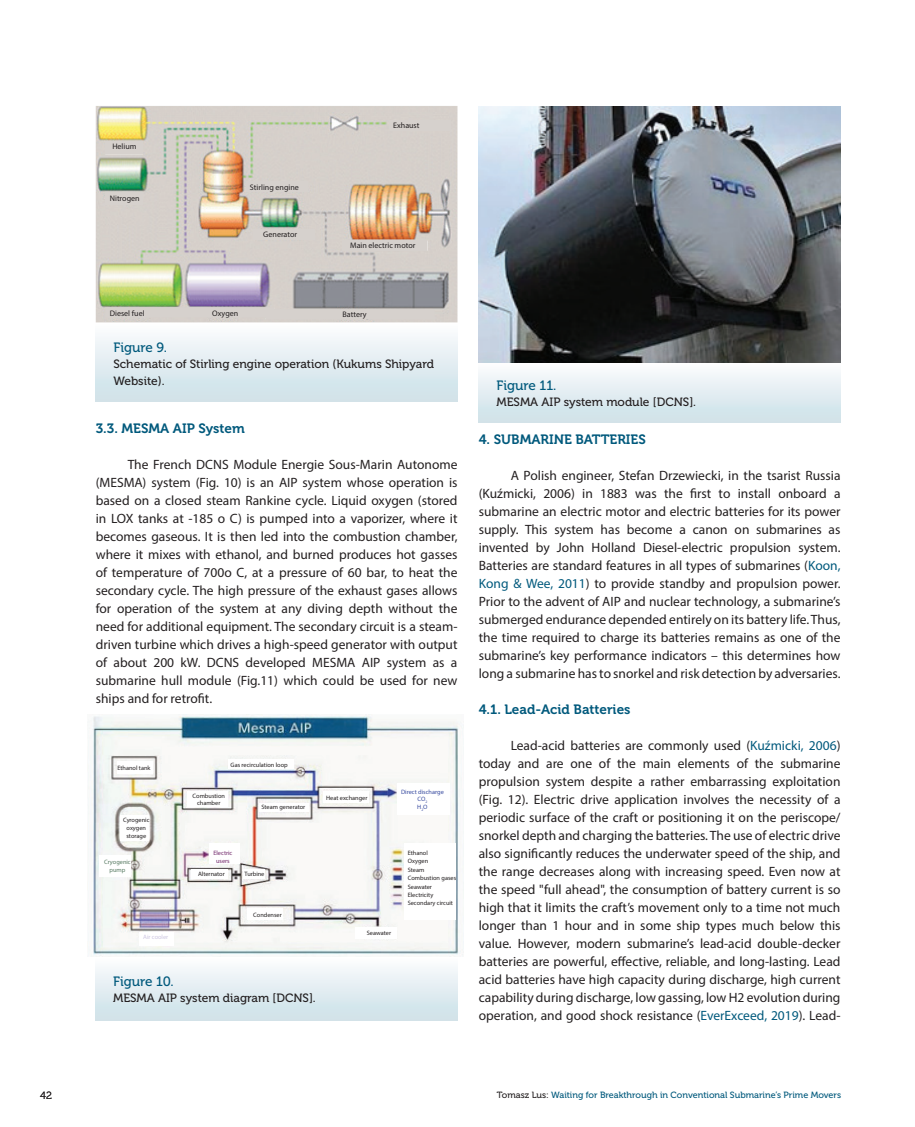
<style>
.page{position:relative;width:915px;height:1127px;background:#fff}
.page>*{position:absolute;margin:0;border:0;box-sizing:border-box;transform-origin:0 0}
.t1{font:13.5px/18px "Myriad Pro";color:#231f20;text-align:justify}
.t2{font:13.5px "Museo 700";color:#00597c}
.t3{font:13.5px "Museo 500";color:#00597c}
.t4{font:12px/16.5px "Museo 500";color:#231f20}
.t5{font:10.5px "Museo 300";color:#231f20}
.t6{font:9px "Museo 500";color:#00597c}
.t7{font:8.1px "Myriad Pro";color:#231f20}
.t8{font:6.3px/8.4px "Myriad Pro";color:#231f20;text-align:center}
.t9{font:6.3px/7.5px "Myriad Pro";color:#384ba0;text-align:center}
.t10{font:6.3px/7.5px "Myriad Pro";color:#72296b;text-align:center}
.t11{font:6.3px/7.5px "Myriad Pro";color:#587b63;text-align:center}
.t12{font:6.3px "Myriad Pro";color:#ccc5e1}
.s1{color:#00597c}
.s2{color:#231f20}
</style>
<div class="page">
<div style="left:96px;top:323px;width:361px;height:78px;background:linear-gradient(to bottom,#fcfdfe,#cde1e8)"></div>
<div style="left:95px;top:957px;width:362px;height:63px;background:linear-gradient(to bottom,#fdfcfe,#cce1e8)"></div>
<div style="left:478px;top:362px;width:362px;height:60px;background:linear-gradient(to bottom,#fdfcfe,#cde1e8)"></div>
<img style="left:478px;top:106px;width:362px;height:256px">
<img style="left:96px;top:106px;width:361px;height:216px">
<div style="left:105px;top:142px;width:38px;height:12px;background:#d6d1cd"></div>
<div style="left:105px;top:192px;width:38px;height:12px;background:#d6d1cd"></div>
<svg style="left:105px;top:307px;width:329px;height:12px;background:#d1ccc8"></svg>
<div style="left:254px;top:230px;width:61px;height:10px;background:#d6d1cd"></div>
<div style="left:246px;top:182px;width:61px;height:10px;background:#d6d1cd"></div>
<div style="left:389px;top:120px;width:61px;height:10px;background:#d6d1cd"></div>
<div style="left:342px;top:241px;width:85px;height:10px;background:#d6d1cd"></div>
<img style="left:88px;top:715px;width:375px;height:242px">
<div style="left:117px;top:761px;width:35px;height:13px;background:#fff"></div>
<div style="left:120px;top:815px;width:29px;height:25px;background:#fff"></div>
<div style="left:99px;top:855px;width:32px;height:21px;background:#fff"></div>
<div style="left:139px;top:932px;width:34px;height:13px;background:#fff"></div>
<div style="left:209px;top:843px;width:31px;height:21px;background:#fff"></div>
<div style="left:187px;top:791px;width:41px;height:16px;background:#fff"></div>
<div style="left:228px;top:759px;width:65px;height:9px;background:#fff"></div>
<div style="left:397px;top:783px;width:52px;height:32px;background:#fff"></div>
<div style="left:403px;top:843px;width:52px;height:76px;background:#fff"></div>
<div style="left:355px;top:928px;width:42px;height:11px;background:#fff"></div>
<div style="left:247px;top:908px;width:36px;height:11px;background:#fff"></div>
<div style="left:191px;top:869px;width:37px;height:9px;background:#fff"></div>
<div style="left:243px;top:869px;width:21px;height:9px;background:#fff"></div>
<div style="left:259px;top:803px;width:50px;height:8px;background:#fff"></div>
<div style="left:323px;top:791px;width:46px;height:12px;background:#fff"></div>
<p class="t7" style="left:112px;top:141px;width:26px">Helium</p>
<p class="t7" style="left:110px;top:194px;width:31px">Nitrogen</p>
<p class="t7" style="left:250px;top:182px;width:50px">Stirling engine</p>
<p class="t7" style="left:263px;top:229px;width:35px">Generator</p>
<p class="t7" style="left:393px;top:120px;width:28px">Exhaust</p>
<p class="t7" style="left:350px;top:240px;width:67px">Main electric motor</p>
<p class="t7" style="left:110px;top:309px;width:36px">Diesel fuel</p>
<p class="t7" style="left:212px;top:309px;width:28px">Oxygen</p>
<p class="t7" style="left:342px;top:310px;width:26px">Battery</p>
<p class="t3" style="left:113px;top:340px;width:55px">Figure 9.</p>
<p class="t4" style="left:113px;top:356px;width:322px">Schematic of Stirling engine operation (Kukums Shipyard<br>Website).</p>
<p class="t2" style="left:96px;top:420px;width:150px">3.3. MESMA AIP System</p>
<p class="t1" style="left:96px;top:455px;width:363px;text-indent:32px">The French DCNS Module Energie Sous-Marin Autonome (MESMA) system (Fig. 10) is an AIP system whose operation is based on a closed steam Rankine cycle. Liquid oxygen (stored in LOX tanks at -185 o C) is pumped into a vaporizer, where it becomes gaseous. It is then led into the combustion chamber, where it mixes with ethanol, and burned produces hot gasses of temperature of 700o C, at a pressure of 60 bar, to heat the secondary cycle. The high pressure of the exhaust gases allows for operation of the system at any diving depth without the need for additional equipment. The secondary circuit is a steam&shy;driven turbine which drives a high-speed generator with output of about 200 kW. DCNS developed MESMA AIP system as a submarine hull module (Fig.11) which could be used for new ships and for retrofit.</p>
<p class="t8" style="left:117px;top:764px;width:35px">Ethanol tank</p>
<p class="t8" style="left:123px;top:816px;width:28px;line-height:7.5px">Cyrogenic oxygen storage</p>
<p class="t11" style="left:104px;top:858px;width:28px">Cryogenic pump</p>
<p class="t12" style="left:143px;top:933px;width:27px">Air cooler</p>
<p class="t8" style="left:230px;top:760px;width:59px">Gas recirculation loop</p>
<p class="t8" style="left:192px;top:792px;width:34px;line-height:7.5px">Combustion chamber</p>
<p class="t10" style="left:213px;top:849px;width:21px">Electric users</p>
<p class="t8" style="left:261px;top:803px;width:45px">Steam generator</p>
<p class="t8" style="left:198px;top:870px;width:28px">Alternator</p>
<p class="t8" style="left:244px;top:870px;width:22px">Turbine</p>
<p class="t8" style="left:253px;top:910px;width:30px">Condenser</p>
<p class="t8" style="left:326px;top:794px;width:43px">Heat exchanger</p>
<p class="t8" style="left:366px;top:929px;width:26px">Seawater</p>
<p class="t9" style="left:401px;top:787px;width:44px">Direct discharge<br>CO<sub>2<br></sub>H<sub>2</sub>O</p>
<p class="t8" style="left:407px;top:848px;width:50px;text-align:left">Ethanol<br>Oxygen<br>Steam<br>Combustion gases<br>Seawater<br>Electricity<br>Secondary circuit</p>
<p class="t3" style="left:113px;top:974px;width:62px">Figure 10.</p>
<p class="t4" style="left:113px;top:990px;width:204px">MESMA AIP system diagram [DCNS].</p>
<p class="t3" style="left:496px;top:378px;width:61px">Figure 11.</p>
<p class="t4" style="left:496px;top:394px;width:201px">MESMA AIP system module [DCNS].</p>
<p class="t2" style="left:478px;top:431px;width:168px">4. SUBMARINE BATTERIES</p>
<p class="t1" style="left:478px;top:466px;width:363px;text-indent:32px">A Polish engineer, Stefan Drzewiecki, in the tsarist Russia (Kuźmicki, 2006) in 1883 was the first to install onboard a submarine an electric motor and electric batteries for its power supply. This system has become a canon on submarines as invented by John Holland Diesel-electric propulsion system.<br>Batteries are standard features in all types of submarines (<span class="s1">Koon, Kong &amp; Wee, 2011</span>) to provide standby and propulsion power.<br>Prior to the advent of AIP and nuclear technology, a submarine’s submerged endurance depended entirely on its battery life. Thus, the time required to charge its batteries remains as one of the submarine’s key performance indicators – this determines how long a submarine has to snorkel and risk detection by adversaries.</p>
<p class="t2" style="left:478px;top:701px;width:153px">4.1. Lead-Acid Batteries</p>
<p class="t1" style="left:478px;top:736px;width:363px;text-indent:32px">Lead-acid batteries are commonly used (<span class="s1">Kuźmicki, 2006</span>) today and are one of the main elements of the submarine propulsion system despite a rather embarrassing exploitation (Fig. 12). Electric drive application involves the necessity of a periodic surface of the craft or positioning it on the periscope/ snorkel depth and charging the batteries. The use of electric drive also significantly reduces the underwater speed of the ship, and the range decreases along with increasing speed. Even now at the speed "full ahead", the consumption of battery current is so high that it limits the craft’s movement only to a time not much longer than 1 hour and in some ship types much below this value. However, modern submarine’s lead-acid double-decker batteries are powerful, effective, reliable, and long-lasting. Lead acid batteries have high capacity during discharge, high current capability during discharge, low gassing, low H2 evolution during operation, and good shock resistance (<span class="s1">EverExceed, 2019</span>). Lead-</p>
<p class="t5" style="left:40px;top:1090px;width:14px">42</p>
<p class="t6" style="left:496px;top:1090px;width:346px"><span class="s2">Tomasz Lus:</span> Waiting for Breakthrough in Conventional Submarine’s Prime Movers</p>
</div>
